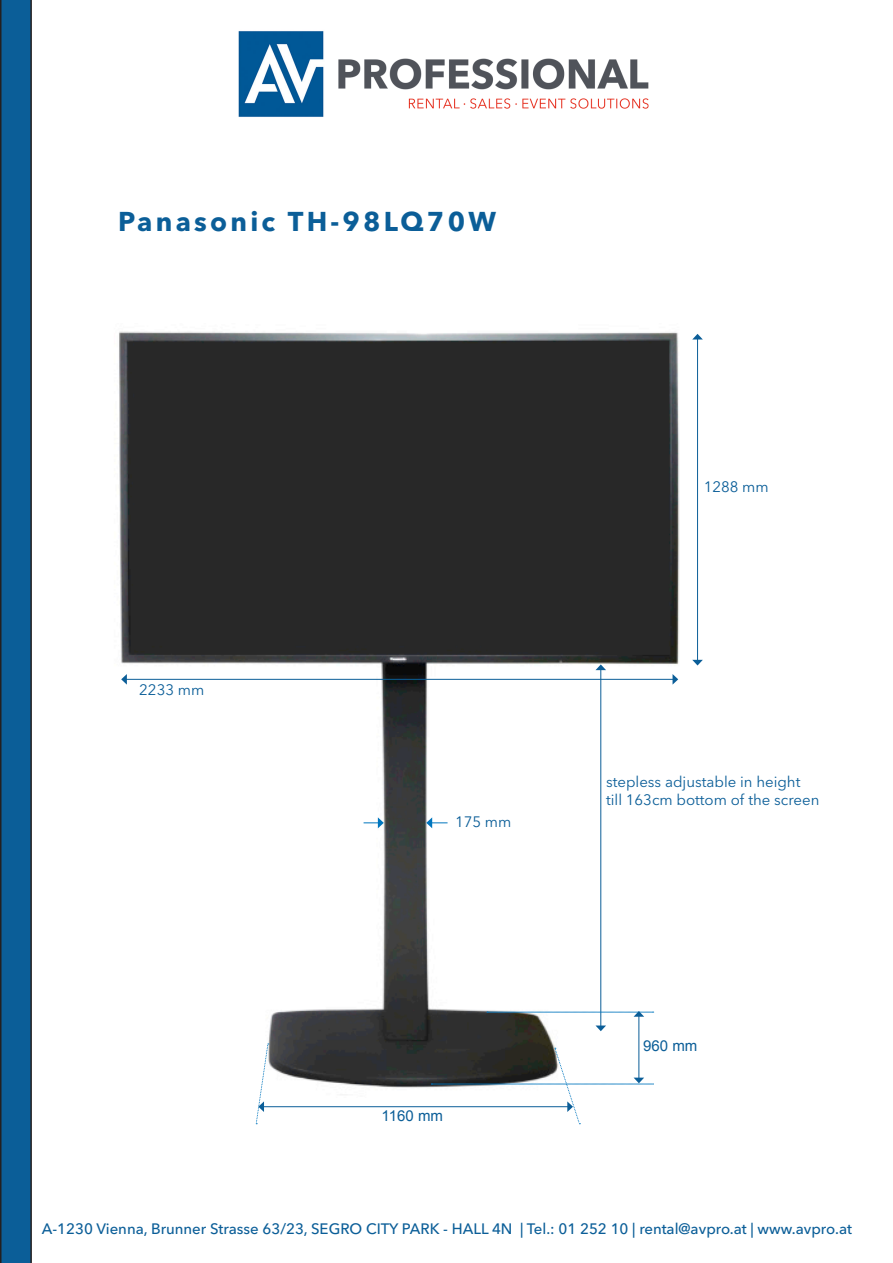
<style>
.page{position:relative;width:893px;height:1263px;background:#fff}
.page>*{position:absolute;margin:0;border:0;box-sizing:border-box;transform-origin:0 0}
.t1{font:700 27px "Avenir Next LT Pro";letter-spacing:.12em;color:#0b5e98}
.t2{font:500 15px "Avenir Next LT Pro";color:#0b5e98}
.t3{font:15px "Avenir Next LT Pro";color:#0b5e98}
.t4{font:15px "Arial";color:#0b5e98}
</style>
<div class="page">
<svg style="left:0;top:0;width:32px;height:1263px;background:#0d578b"></svg>
<img style="left:119px;top:331px;width:561px;height:757px">
<hr style="left:697px;top:339px;width:1px;height:322px;background:#0b5e98">
<svg style="left:693px;top:334px;width:10px;height:5px"></svg>
<svg style="left:692px;top:660px;width:11px;height:5px"></svg>
<hr style="left:601px;top:669px;width:1px;height:357px;background:#0b5e98">
<svg style="left:595px;top:664px;width:11px;height:6px"></svg>
<svg style="left:595px;top:1025px;width:11px;height:6px"></svg>
<hr style="left:126px;top:679px;width:547px;height:1px;background:#0b5e98">
<svg style="left:121px;top:674px;width:6px;height:11px"></svg>
<svg style="left:672px;top:674px;width:6px;height:11px"></svg>
<hr style="left:263px;top:1106px;width:305px;height:1px;background:#0b5e98">
<svg style="left:255px;top:1043px;width:14px;height:81px"></svg>
<hr style="left:639px;top:1016px;width:1px;height:62px;background:#0b5e98">
<svg style="left:487px;top:1011px;width:167px;height:6px"></svg>
<svg style="left:431px;top:1048px;width:222px;height:76px"></svg>
<svg style="left:364px;top:817px;width:20px;height:11px"></svg>
<svg style="left:426px;top:817px;width:22px;height:11px"></svg>
<img style="left:238px;top:31px;width:411px;height:86px">
<p class="t1" style="left:118px;top:205px;width:379px">Panasonic TH-98LQ70W</p>
<p class="t3" style="left:139px;top:681px;width:67px">2233 mm</p>
<p class="t3" style="left:704px;top:478px;width:67px">1288 mm</p>
<p class="t3" style="left:455px;top:813px;width:58px">175 mm</p>
<p class="t4" style="left:382px;top:1106px;width:63px">1160 mm</p>
<p class="t3" style="left:606px;top:772px;width:196px">stepless adjustable in height</p>
<p class="t3" style="left:606px;top:790px;width:215px">till 163cm bottom of the screen</p>
<p class="t4" style="left:643px;top:1036px;width:56px">960 mm</p>
<p class="t2" style="left:42px;top:1219px;width:812px">A-1230 Vienna, Brunner Strasse 63/23, SEGRO CITY PARK - HALL 4N | Tel.: 01 252 10 | rental@avpro.at | www.avpro.at</p>
</div>
